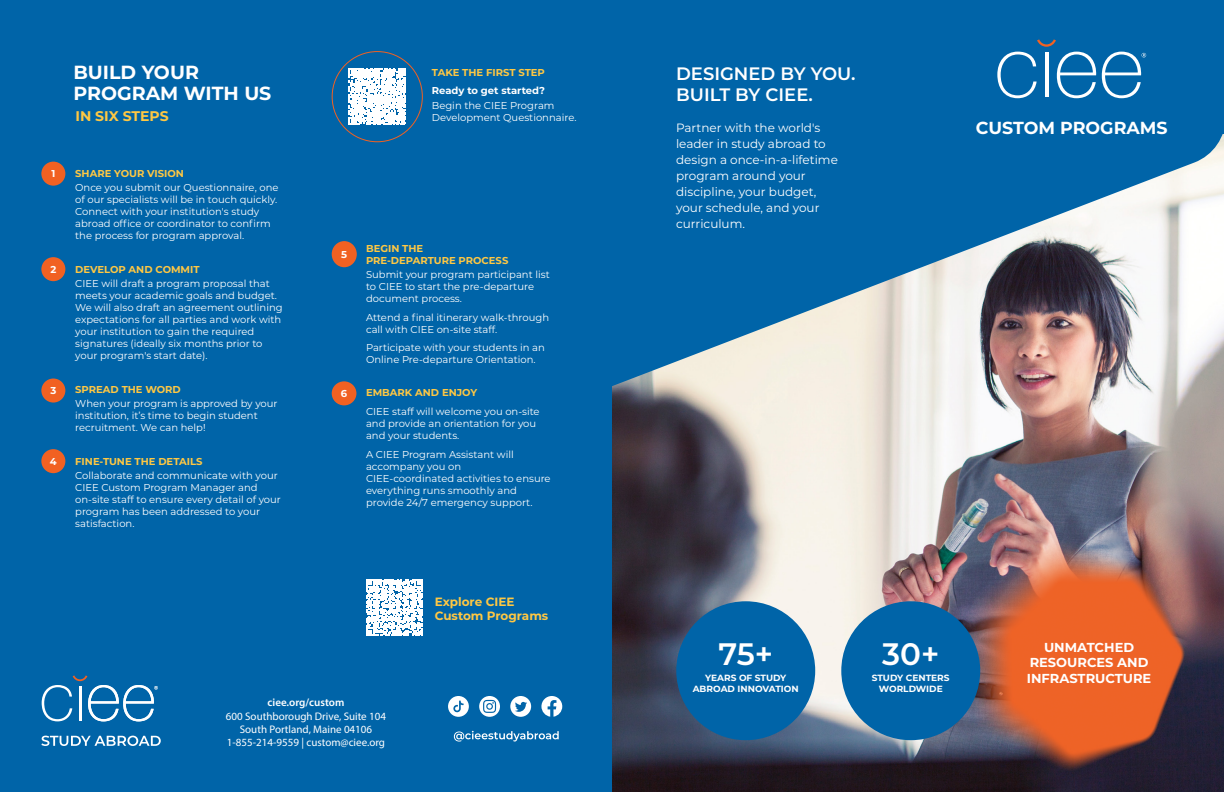
<style>
.page{position:relative;width:1224px;height:792px;background:#0064a8}
.page>*{position:absolute;margin:0;border:0;box-sizing:border-box;transform-origin:0 0}
.t1{font:600 31px "Montserrat";color:#fff}
.t2{font:700 19px/21px "Montserrat";color:#fff}
.t3{font:600 18px/21px "Montserrat";color:#fff}
.t4{font:700 17.4px "Montserrat";color:#fff}
.t5{font:700 14px "Montserrat";color:#ffc843}
.t6{font:700 13px/15.6px "Montserrat";color:#fff;text-align:center}
.t7{font:12px/16px "Montserrat";color:#fff}
.t8{font:700 12px/14.4px "Montserrat";color:#ffc843}
.t9{font:11px/13.2px "Myriad Pro";color:#fff;text-align:center}
.t10{font:600 11px "Myriad Pro";color:#fff}
.t11{font:10px/12px "Montserrat";color:#fff}
.t12{font:700 10px/12px "Montserrat";color:#ffc843}
.t13{font:700 10px "Montserrat";color:#fff}
.t14{font:700 9px/10.8px "Montserrat";color:#fff;text-align:center}
</style>
<div class="page">
<img style="left:612px;top:387px;width:612px;height:405px">
<div style="left:41px;top:449px;width:24px;height:24px;background:#f16122;border-radius:50%"></div>
<img style="left:962px;top:538px;width:223px;height:234px">
<svg style="left:42px;top:675px;width:116px;height:46px"></svg>
<svg style="left:41px;top:736px;width:120px;height:10px"></svg>
<svg style="left:454px;top:731px;width:105px;height:11px"></svg>
<svg style="left:479px;top:696px;width:21px;height:21px"></svg>
<svg style="left:448px;top:696px;width:21px;height:21px"></svg>
<svg style="left:541px;top:696px;width:21px;height:21px"></svg>
<svg style="left:510px;top:696px;width:21px;height:21px"></svg>
<svg style="left:612px;top:54px;width:612px;height:333px"></svg>
<div style="left:332px;top:241px;width:25px;height:26px;background:#f16122;border-radius:50%"></div>
<div style="left:332px;top:381px;width:24px;height:24px;background:#f16122;border-radius:50%"></div>
<div style="left:41px;top:162px;width:24px;height:24px;background:#f16122;border-radius:50%"></div>
<div style="left:41px;top:257px;width:24px;height:24px;background:#f16122;border-radius:50%"></div>
<div style="left:41px;top:379px;width:24px;height:24px;background:#f16122;border-radius:50%"></div>
<div style="left:676px;top:601px;width:139px;height:139px;background:#0064a8;border-radius:50%"></div>
<div style="left:841px;top:601px;width:139px;height:139px;background:#0064a8;border-radius:50%"></div>
<svg style="left:366px;top:579px;width:57px;height:57px"></svg>
<svg style="left:349px;top:68px;width:57px;height:57px;background:#e4eef5"></svg>
<svg style="left:997px;top:39px;width:149px;height:59px"></svg>
<p class="t13" style="left:51px;top:167px;width:5px">1</p>
<h2 class="t2" style="left:73px;top:61px;width:200px">BUILD YOUR<br>PROGRAM WITH US</h2>
<p class="t12" style="left:432px;top:66px;width:115px">TAKE THE FIRST STEP</p>
<p class="t13" style="left:432px;top:83px;width:115px">Ready to get started?</p>
<p class="t11" style="left:432px;top:99px;width:146px">Begin the CIEE Program<br>Development Questionnaire.</p>
<h3 class="t5" style="left:75px;top:106px;width:95px">IN SIX STEPS</h3>
<p class="t12" style="left:75px;top:167px;width:110px">SHARE YOUR VISION</p>
<p class="t11" style="left:75px;top:181px;width:205px">Once you submit our Questionnaire, one of our specialists will be in touch quickly.<br>Connect with your institution's study abroad office or coordinator to confirm the process for program approval.</p>
<h3 class="t3" style="left:676px;top:62px;width:181px">DESIGNED BY YOU.<br>BUILT BY CIEE.</h3>
<p class="t7" style="left:676px;top:119px;width:163px">Partner with the world's leader in study abroad to design a once-in-a-lifetime program around your discipline, your budget, your schedule, and your curriculum.</p>
<h3 class="t4" style="left:976px;top:115px;width:193px">CUSTOM PROGRAMS</h3>
<p class="t13" style="left:50px;top:262px;width:7px">2</p>
<p class="t12" style="left:75px;top:263px;width:126px">DEVELOP AND COMMIT</p>
<p class="t11" style="left:75px;top:277px;width:209px">CIEE will draft a program proposal that meets your academic goals and budget.<br>We will also draft an agreement outlining expectations for all parties and work with your institution to gain the required signatures (ideally six months prior to your program's start date).</p>
<p class="t13" style="left:341px;top:247px;width:7px">5</p>
<p class="t12" style="left:366px;top:242px;width:144px">BEGIN THE<br>PRE-DEPARTURE PROCESS</p>
<p class="t11" style="left:366px;top:268px;width:185px">Submit your program participant list to CIEE to start the pre-departure document process.</p>
<p class="t11" style="left:366px;top:311px;width:185px">Attend a final itinerary walk-through call with CIEE on-site staff.</p>
<p class="t11" style="left:366px;top:341px;width:180px">Participate with your students in an<br>Online Pre-departure Orientation.</p>
<p class="t13" style="left:50px;top:383px;width:7px">3</p>
<p class="t13" style="left:50px;top:454px;width:8px">4</p>
<p class="t12" style="left:75px;top:383px;width:107px">SPREAD THE WORD</p>
<p class="t11" style="left:75px;top:397px;width:204px">When your program is approved by your institution, it’s time to begin student recruitment. We can help!</p>
<p class="t12" style="left:75px;top:455px;width:129px">FINE-TUNE THE DETAILS</p>
<p class="t11" style="left:75px;top:469px;width:207px">Collaborate and communicate with your<br>CIEE Custom Program Manager and on-site staff to ensure every detail of your program has been addressed to your satisfaction.</p>
<p class="t13" style="left:341px;top:386px;width:8px">6</p>
<p class="t12" style="left:366px;top:386px;width:113px">EMBARK AND ENJOY</p>
<p class="t11" style="left:366px;top:406px;width:175px">CIEE staff will welcome you on-site and provide an orientation for you and your students.</p>
<p class="t11" style="left:366px;top:449px;width:186px">A CIEE Program Assistant will accompany you on<br>CIEE-coordinated activities to ensure everything runs smoothly and provide 24/7 emergency support.</p>
<p class="t8" style="left:435px;top:594px;width:115px">Explore CIEE<br>Custom Programs</p>
<h1 class="t1" style="left:718px;top:632px;width:56px">75+</h1>
<p class="t14" style="left:693px;top:672px;width:107px">YEARS OF STUDY<br>ABROAD INNOVATION</p>
<h1 class="t1" style="left:882px;top:632px;width:59px">30+</h1>
<p class="t14" style="left:872px;top:672px;width:79px">STUDY CENTERS<br>WORLDWIDE</p>
<h3 class="t6" style="left:1027px;top:639px;width:126px">UNMATCHED<br>RESOURCES AND<br>INFRASTRUCTURE</h3>
<p class="t10" style="left:268px;top:696px;width:78px">ciee.org/custom</p>
<p class="t9" style="left:226px;top:709px;width:162px">600 Southborough Drive, Suite 104<br>South Portland, Maine 04106<br>1-855-214-9559 | custom@ciee.org</p>
</div>
